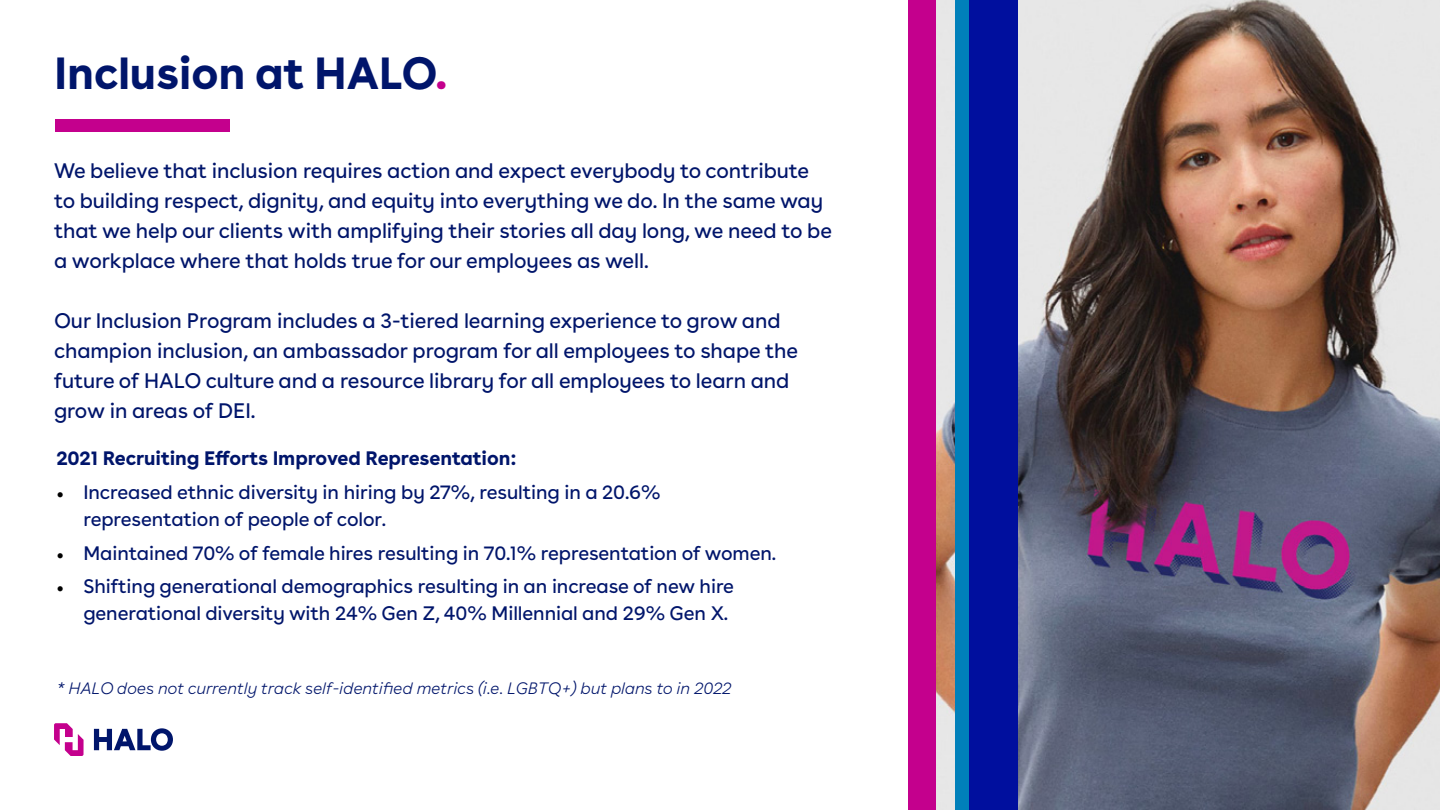
<style>
.page{position:relative;width:1440px;height:810px;background:#fff}
.page>*{position:absolute;margin:0;border:0;box-sizing:border-box;transform-origin:0 0}
.t1{font:700 45px "Buenos Aires";letter-spacing:-.005em;color:#00156b}
.t2{font:21px/30px "Buenos Aires";letter-spacing:-.005em;color:#00156b}
.t3{font:19.5px/27px "Buenos Aires";letter-spacing:-.005em;color:#00156b}
.t4{font:700 19.5px "Buenos Aires";letter-spacing:-.005em;color:#00156b}
.t5{font:italic 300 16.5px "Buenos Aires";letter-spacing:-.005em;color:#00156b}
.s1{color:#c4008d}
.s2{font-family:"Minion Pro";color:#000}
</style>
<div class="page">
<img style="left:935px;top:0;width:505px;height:810px">
<div style="left:908px;top:0;width:27px;height:810px;background:#c4008d"></div>
<div style="left:963px;top:0;width:55px;height:810px;background:#000f9e"></div>
<div style="left:955px;top:0;width:14px;height:810px;background:#0080ba"></div>
<svg style="left:94px;top:728px;width:79px;height:23px"></svg>
<svg style="left:54px;top:723px;width:30px;height:33px"></svg>
<div style="left:55px;top:120px;width:175px;height:12px;background:#c4008d"></div>
<h1 class="t1" style="left:54px;top:34px;width:394px">Inclusion at HALO<span class="s1">.</span></h1>
<p class="t2" style="left:54px;top:153px;width:779px">We believe that inclusion requires action and expect everybody to contribute to building respect, dignity, and equity into everything we do. In the same way that we help our clients with amplifying their stories all day long, we need to be a workplace where that holds true for our employees as well.</p>
<p class="t2" style="left:54px;top:303px;width:746px">Our Inclusion Program includes a 3-tiered learning experience to grow and champion inclusion, an ambassador program for all employees to shape the future of HALO culture and a resource library for all employees to learn and grow in areas of DEI.</p>
<p class="t4" style="left:56px;top:441px;width:462px">2021 Recruiting Efforts Improved Representation:</p>
<p class="t3" style="left:83px;top:477px;width:579px;text-indent:-27px"><span class="s2">•</span> Increased ethnic diversity in hiring by 27%, resulting in a 20.6% representation of people of color.</p>
<p class="t3" style="left:56px;top:537px;width:721px"><span class="s2">•</span> Maintained 70% of female hires resulting in 70.1% representation of women.</p>
<p class="t3" style="left:56px;top:571px;width:679px;text-align:right"><span class="s2">•</span> Shifting generational demographics resulting in an increase of new hire generational diversity with 24% Gen Z, 40% Millennial and 29% Gen X.</p>
<p class="t5" style="left:56px;top:675px;width:676px">* HALO does not currently track self-identified metrics (i.e. LGBTQ+) but plans to in 2022</p>
</div>
